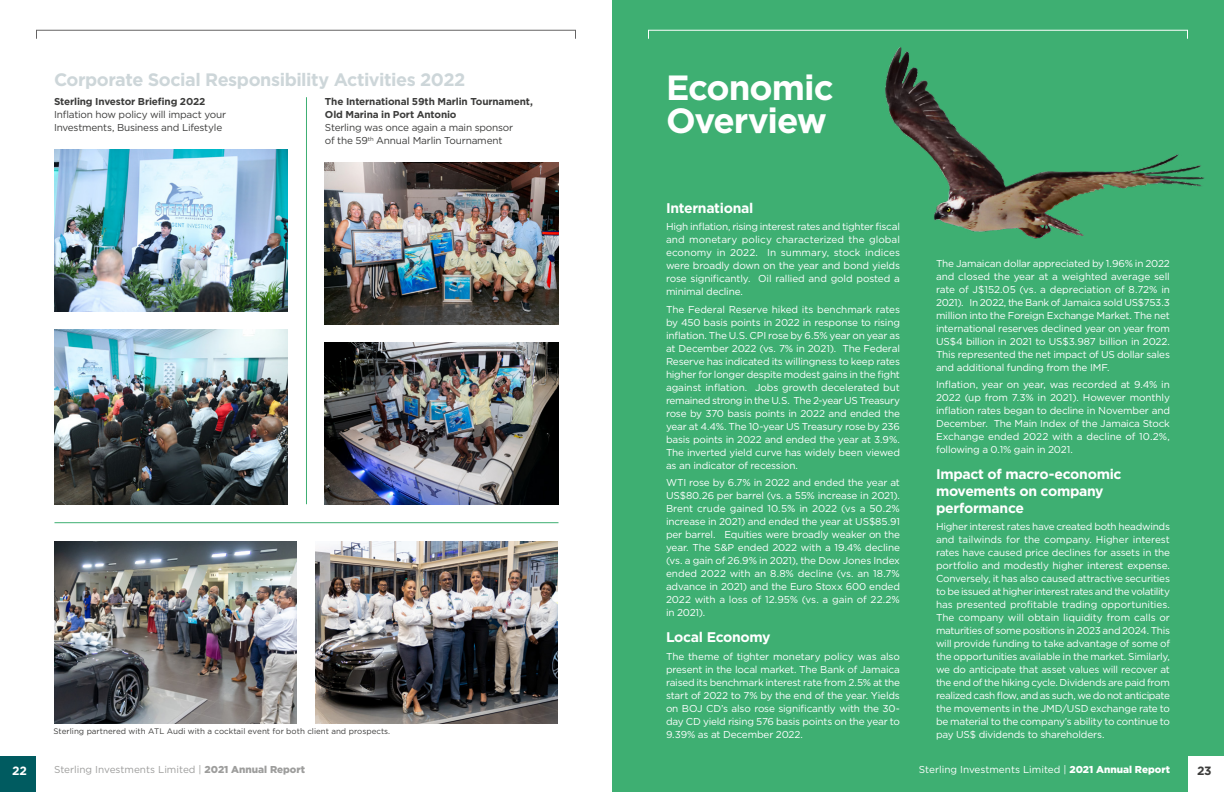
<style>
.page{position:relative;width:1224px;height:792px;background:#fff}
.page>*{position:absolute;margin:0;border:0;box-sizing:border-box;transform-origin:0 0}
.t1{font:700 35px/33px "Gotham";letter-spacing:-.035em;color:#fff}
.t2{font:700 18px "Gotham";letter-spacing:-.025em;color:#cdd6d9}
.t3{font:700 14px/16.8px "Gotham";letter-spacing:-.02em;color:#fff}
.t4{font:700 12px "Gotham";color:#fff}
.t5{font:700 12px "Gotham";color:#3c3c3b}
.t6{font:10px/13px "Gotham";letter-spacing:-.015em;color:#fff;text-align:justify}
.t7{font:10px/13px "Gotham";letter-spacing:-.02em;color:#3c3c3b}
.t8{font:700 10px/13px "Gotham";letter-spacing:-.015em;color:#3c3c3b}
.t9{font:10px "Gotham";color:#9d9d9c}
.t10{font:8px "Gotham";color:#3c3c3b}
.s1{font-weight:900}
</style>
<div class="page">
<div style="left:0;top:756px;width:36px;height:36px;background:#005b60"></div>
<div style="left:36px;top:30px;width:540px;height:9px;border:1px solid #646363"></div>
<div style="left:612px;top:0;width:612px;height:792px;background:#3eaf72"></div>
<img style="left:315px;top:541px;width:243px;height:183px">
<img style="left:54px;top:541px;width:243px;height:183px">
<hr style="left:54px;top:522px;width:504px;height:1px;background:#3eaf72">
<hr style="left:306px;top:97px;width:1px;height:407px;background:#3eaf72">
<img style="left:54px;top:149px;width:234px;height:162px">
<img style="left:54px;top:329px;width:234px;height:175px">
<img style="left:324px;top:162px;width:234px;height:162px">
<img style="left:324px;top:342px;width:234px;height:162px">
<img style="left:862px;top:29px;width:342px;height:210px">
<div style="left:1188px;top:756px;width:36px;height:36px;background:#fff"></div>
<div style="left:648px;top:30px;width:540px;height:9px;border:1px solid #fff"></div>
<h2 class="t2" style="left:54px;top:68px;width:413px">Corporate Social Responsibility Activities 2022</h2>
<p class="t8" style="left:54px;top:95px;width:153px">Sterling Investor Briefing 2022</p>
<p class="t7" style="left:54px;top:108px;width:174px">Inflation how policy will impact your<br>Investments, Business and Lifestyle</p>
<p class="t8" style="left:325px;top:95px;width:210px">The International 59th Marlin Tournament,<br>Old Marina in Port Antonio</p>
<p class="t7" style="left:325px;top:121px;width:190px">Sterling was once again a main sponsor of the 59<sup>th</sup> Annual Marlin Tournament</p>
<p class="t10" style="left:54px;top:727px;width:338px">Sterling partnered with ATL Audi with a cocktail event for both client and prospects.</p>
<p class="t4" style="left:12px;top:762px;width:16px">22</p>
<p class="t9" style="left:54px;top:763px;width:253px">Sterling Investments Limited | <span class="s1">2021 Annual Report</span></p>
<h1 class="t1" style="left:666px;top:71px;width:169px">Economic<br>Overview</h1>
<h3 class="t3" style="left:666px;top:199px;width:89px">International</h3>
<p class="t6" style="left:666px;top:220px;width:236px">High inflation, rising interest rates and tighter fiscal and monetary policy characterized the global economy in 2022. In summary, stock indices were broadly down on the year and bond yields rose significantly. Oil rallied and gold posted a minimal decline.</p>
<p class="t6" style="left:666px;top:303px;width:236px">The Federal Reserve hiked its benchmark rates by 450 basis points in 2022 in response to rising inflation. The U.S. CPI rose by 6.5% year on year as at December 2022 (vs. 7% in 2021). The Federal Reserve has indicated its willingness to keep rates higher for longer despite modest gains in the fight against inflation. Jobs growth decelerated but remained strong in the U.S. The 2-year US Treasury rose by 370 basis points in 2022 and ended the year at 4.4%. The 10-year US Treasury rose by 236 basis points in 2022 and ended the year at 3.9%.<br>The inverted yield curve has widely been viewed as an indicator of recession.</p>
<p class="t6" style="left:666px;top:476px;width:236px">WTI rose by 6.7% in 2022 and ended the year at US$80.26 per barrel (vs. a 55% increase in 2021).<br>Brent crude gained 10.5% in 2022 (vs a 50.2% increase in 2021) and ended the year at US$85.91 per barrel. Equities were broadly weaker on the year. The S&amp;P ended 2022 with a 19.4% decline (vs. a gain of 26.9% in 2021), the Dow Jones Index ended 2022 with an 8.8% decline (vs. an 18.7% advance in 2021) and the Euro Stoxx 600 ended 2022 with a loss of 12.95% (vs. a gain of 22.2% in 2021).</p>
<h3 class="t3" style="left:666px;top:629px;width:106px">Local Economy</h3>
<p class="t6" style="left:666px;top:649px;width:236px">The theme of tighter monetary policy was also present in the local market. The Bank of Jamaica raised its benchmark interest rate from 2.5% at the start of 2022 to 7% by the end of the year. Yields on BOJ CD’s also rose significantly with the 30- day CD yield rising 576 basis points on the year to 9.39% as at December 2022.</p>
<p class="t6" style="left:936px;top:256px;width:236px">The Jamaican dollar appreciated by 1.96% in 2022 and closed the year at a weighted average sell rate of J$152.05 (vs. a depreciation of 8.72% in 2021). In 2022, the Bank of Jamaica sold US$753.3 million into the Foreign Exchange Market. The net international reserves declined year on year from US$4 billion in 2021 to US$3.987 billion in 2022.<br>This represented the net impact of US dollar sales and additional funding from the IMF.</p>
<p class="t6" style="left:936px;top:378px;width:236px">Inflation, year on year, was recorded at 9.4% in 2022 (up from 7.3% in 2021). However monthly inflation rates began to decline in November and December. The Main Index of the Jamaica Stock Exchange ended 2022 with a decline of 10.2%, following a 0.1% gain in 2021.</p>
<h3 class="t3" style="left:936px;top:465px;width:187px">Impact of macro‑economic movements on company performance</h3>
<p class="t6" style="left:936px;top:520px;width:236px">Higher interest rates have created both headwinds and tailwinds for the company. Higher interest rates have caused price declines for assets in the portfolio and modestly higher interest expense.<br>Conversely, it has also caused attractive securities to be issued at higher interest rates and the volatility has presented profitable trading opportunities.<br>The company will obtain liquidity from calls or maturities of some positions in 2023 and 2024. This will provide funding to take advantage of some of the opportunities available in the market. Similarly, we do anticipate that asset values will recover at the end of the hiking cycle. Dividends are paid from realized cash flow, and as such, we do not anticipate the movements in the JMD/USD exchange rate to be material to the company’s ability to continue to pay US$ dividends to shareholders.</p>
<p class="t6" style="left:919px;top:763px;width:253px">Sterling Investments Limited | <span class="s1">2021 Annual Report</span></p>
<p class="t5" style="left:1197px;top:762px;width:16px">23</p>
</div>
